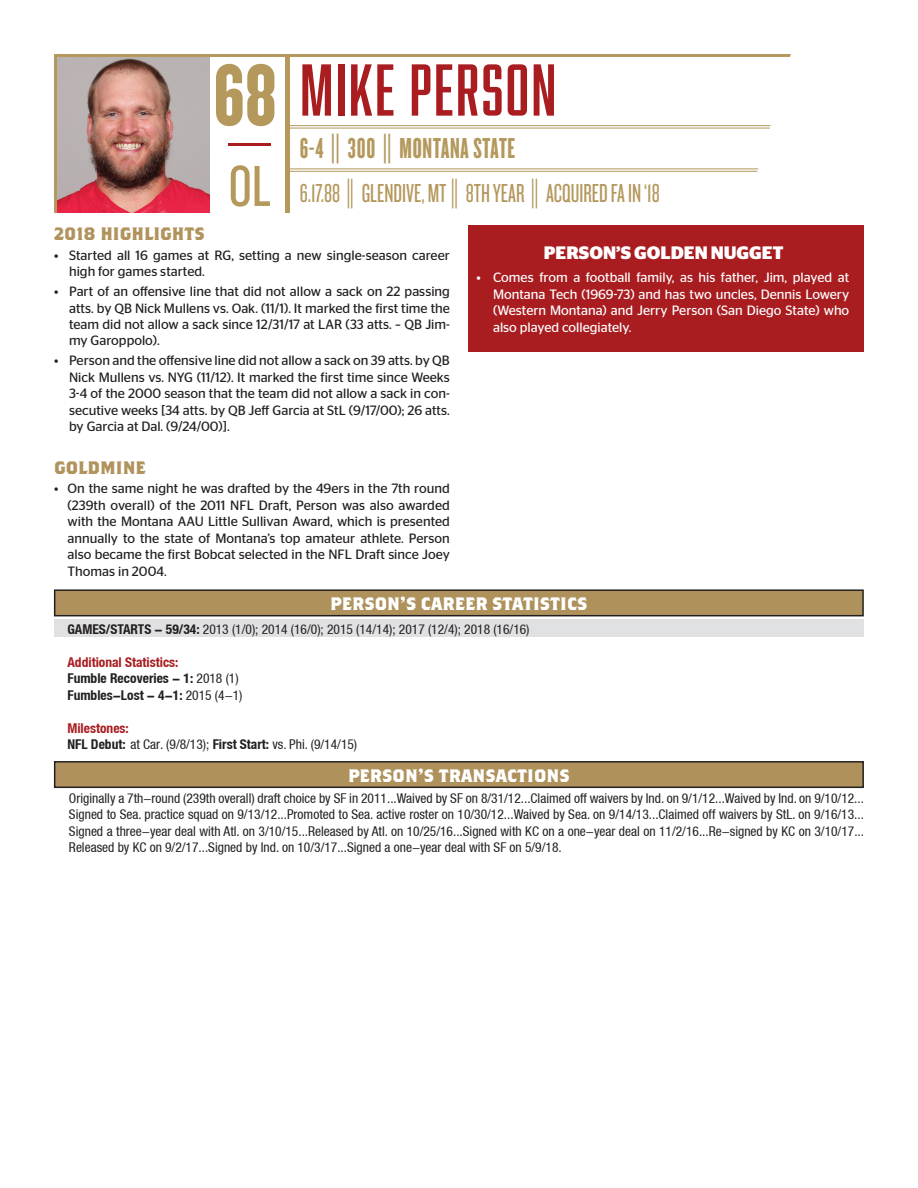
<style>
.page{position:relative;width:918px;height:1188px;background:#fff}
.page>*{position:absolute;margin:0;border:0;box-sizing:border-box;transform-origin:0 0}
.t1{font:90.15px "Knockout 68 Full Featherwt";color:#b4985c}
.t2{font:67.5px "Abolition Round";letter-spacing:.035em;color:#a91d21}
.t3{font:60px "Knockout 28 Junior Feathrwt";color:#b4985c}
.t4{font:30px "Knockout 67 Full Bantamwt";letter-spacing:.025em;color:#b4985c}
.t5{font:27px "Knockout 27 Junior Bantamwt";color:#b4985c}
.t6{font:700 18px "Brothers OT";color:#fff}
.t7{font:700 18px "Brothers OT";color:#b0935d}
.t8{font:700 18px "Stag Sans";color:#fff}
.t9{font:13.5px/16.5px "Stag Sans";color:#231f20;text-align:justify}
.t10{font:condensed 13.5px/16.5px "Helvetica Neue LT";color:#231f20;text-align:justify}
.t11{font:13.5px/16.5px "Stag Sans";color:#fff;text-align:justify}
.t12{font:700 condensed 13.5px/16.5px "Helvetica Neue LT";color:#231f20}
.s1{font-family:"Knockout 27 Junior Bantamwt";font-size:37.5px}
.s2{font-family:"Knockout 26 Junior Flywght";font-size:37.5px}
.s3{font-weight:700}
.s4{color:#a91d21}
.s5{font-weight:400}
.s6{font-weight:700;color:#a91d21}
</style>
<div class="page">
<img style="left:57px;top:57px;width:152px;height:156px">
<hr style="left:229px;top:143px;width:42px;height:2px;background:#a91d21">
<div style="left:289px;top:125px;width:575px;height:3px;border:1px solid #b4985c"></div>
<div style="left:289px;top:169px;width:575px;height:3px;border:1px solid #b4985c"></div>
<hr style="left:54px;top:54px;width:810px;height:3px;background:#b4985c">
<hr style="left:54px;top:54px;width:3px;height:159px;background:#b4985c">
<hr style="left:285px;top:55px;width:4px;height:158px;background:#b4985c">
<svg style="left:748px;top:54px;width:116px;height:118px"></svg>
<div style="left:468px;top:226px;width:396px;height:126px;background:#a91d21"></div>
<div style="left:55px;top:762px;width:808px;height:25px;background:#ae915b"></div>
<div style="left:54px;top:761px;width:810px;height:27px;border:2px solid #231f20"></div>
<div style="left:54px;top:619px;width:810px;height:18px;background:#e0e1e3"></div>
<div style="left:55px;top:590px;width:808px;height:26px;background:#ae915b"></div>
<div style="left:54px;top:589px;width:810px;height:27px;border:2px solid #231f20"></div>
<h1 class="t1" style="left:213px;top:40px;width:65px">68</h1>
<h3 class="t3" style="left:228px;top:149px;width:44px">OL</h3>
<h2 class="t2" style="left:300px;top:51px;width:258px">MIKE PERSON</h2>
<h3 class="t4" style="left:300px;top:131px;width:217px">6-4 <span class="s1">||</span> 300 <span class="s1">||</span> MONTANA STATE</h3>
<h3 class="t5" style="left:300px;top:177px;width:361px">6.17.88 <span class="s2">||</span> GLENDIVE, MT <span class="s2">||</span> 8TH YEAR <span class="s2">||</span> ACQUIRED FA IN ‘18</h3>
<h3 class="t7" style="left:54px;top:226px;width:152px">2018 HIGHLIGHTS</h3>
<p class="t9" style="left:69px;top:247px;width:382px;text-indent:-15px">• Started all 16 games at RG, setting a new single-season career high for games started.</p>
<p class="t9" style="left:69px;top:283px;width:382px;text-indent:-15px">• Part of an offensive line that did not allow a sack on 22 passing atts. by QB Nick Mullens vs. Oak. (11/1). It marked the first time the team did not allow a sack since 12/31/17 at LAR (33 atts. – QB Jim&shy;my Garoppolo).</p>
<p class="t9" style="left:69px;top:352px;width:382px;text-indent:-15px">• Person and the offensive line did not allow a sack on 39 atts. by QB Nick Mullens vs. NYG (11/12). It marked the first time since Weeks 3-4 of the 2000 season that the team did not allow a sack in con&shy;secutive weeks [34 atts. by QB Jeff Garcia at StL (9/17/00); 26 atts. by Garcia at Dal. (9/24/00)].</p>
<h3 class="t7" style="left:54px;top:459px;width:93px">GOLDMINE</h3>
<p class="t9" style="left:68px;top:480px;width:384px;text-indent:-14px">• On the same night he was drafted by the 49ers in the 7th round (239th overall) of the 2011 NFL Draft, Person was also awarded with the Montana AAU Little Sullivan Award, which is presented annually to the state of Montana’s top amateur athlete. Person also became the first Bobcat selected in the NFL Draft since Joey Thomas in 2004.</p>
<h3 class="t8" style="left:544px;top:243px;width:242px">PERSON’S GOLDEN NUGGET</h3>
<p class="t11" style="left:493px;top:269px;width:358px;text-indent:-16px">• Comes from a football family, as his father, Jim, played at Montana Tech (1969-73) and has two uncles, Dennis Lowery (Western Montana) and Jerry Person (San Diego State) who also played collegiately.</p>
<h3 class="t6" style="left:330px;top:596px;width:259px">PERSON’S CAREER STATISTICS</h3>
<p class="t10" style="left:67px;top:621px;width:464px"><span class="s3">GAMES/STARTS - 59/34:</span> 2013 (1/0); 2014 (16/0); 2015 (14/14); 2017 (12/4); 2018 (16/16)</p>
<p class="t12" style="left:67px;top:654px;width:177px"><span class="s4">Additional Statistics:<br></span>Fumble Recoveries - 1: <span class="s5">2018 (1)<br></span>Fumbles-Lost - 4-1: <span class="s5">2015 (4-1)</span></p>
<p class="t10" style="left:67px;top:720px;width:291px"><span class="s6">Milestones:<br></span><span class="s3">NFL Debut:</span> at Car. (9/8/13); <span class="s3">First Start:</span> vs. Phi. (9/14/15)</p>
<h3 class="t6" style="left:348px;top:767px;width:223px">PERSON’S TRANSACTIONS</h3>
<p class="t10" style="left:69px;top:789px;width:797px">Originally a 7th-round (239th overall) draft choice by SF in 2011...Waived by SF on 8/31/12...Claimed off waivers by Ind. on 9/1/12...Waived by Ind. on 9/10/12...<br>Signed to Sea. practice squad on 9/13/12...Promoted to Sea. active roster on 10/30/12...Waived by Sea. on 9/14/13...Claimed off waivers by StL. on 9/16/13...<br>Signed a three-year deal with Atl. on 3/10/15...Released by Atl. on 10/25/16...Signed with KC on a one-year deal on 11/2/16...Re-signed by KC on 3/10/17...<br>Released by KC on 9/2/17...Signed by Ind. on 10/3/17...Signed a one-year deal with SF on 5/9/18.</p>
</div>
